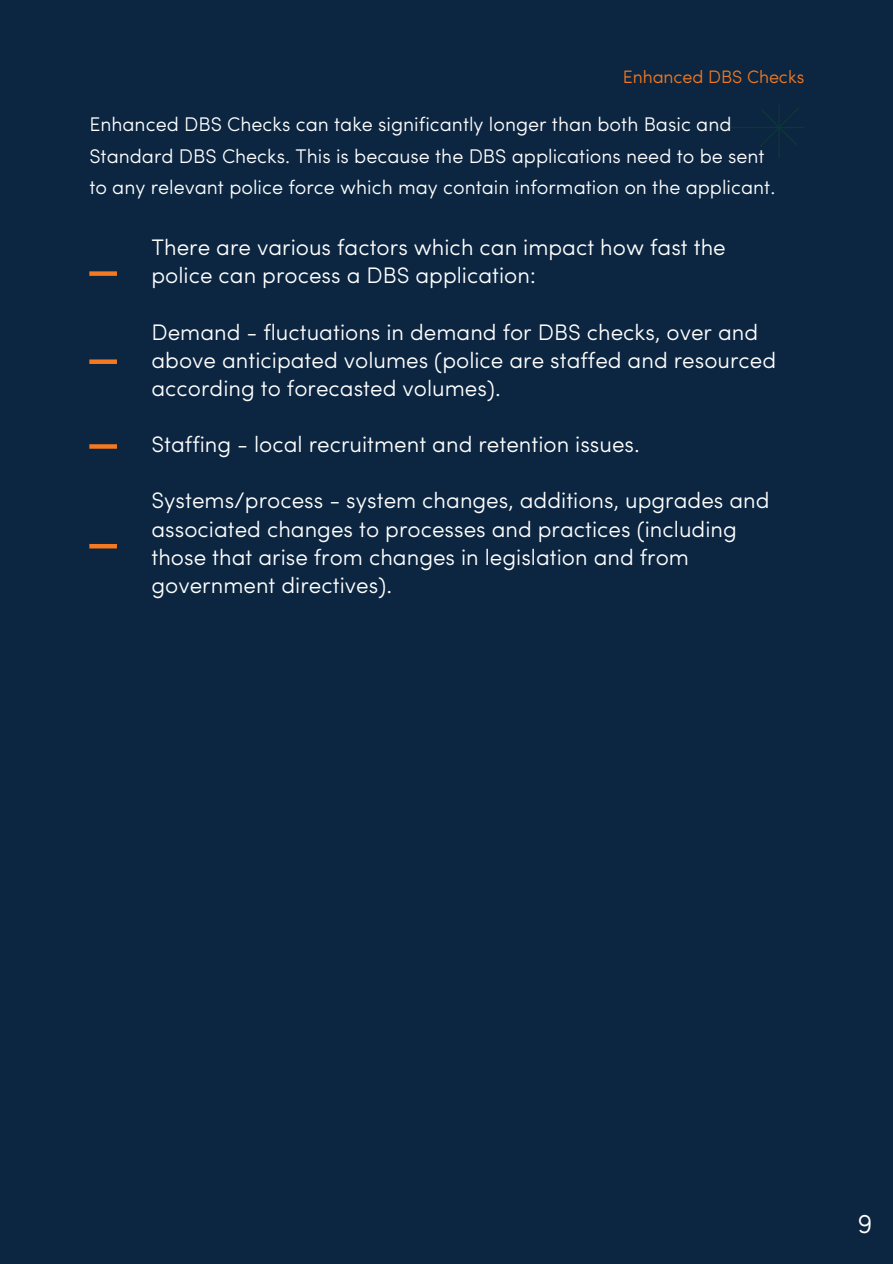
<style>
.page{position:relative;width:893px;height:1264px;background:#fff}
.page>*{position:absolute;margin:0;border:0;box-sizing:border-box;transform-origin:0 0}
.t1{font:300 27px "Sofia Pro";color:#fff}
.t2{font:300 22.5px/28.2px "Sofia Pro";color:#fff}
.t3{font:300 19.8px/31.5px "Sofia Pro";color:#fff}
.t4{font:300 18px "Sofia Pro";letter-spacing:-.005em;color:#f47920}
</style>
<div class="page">
<div style="left:0;top:0;width:892px;height:1263px;background:#0c2641"></div>
<svg style="left:714px;top:105px;width:90px;height:53px"></svg>
<div style="left:89px;top:271px;width:28px;height:5px;background:#f47920"></div>
<div style="left:89px;top:359px;width:28px;height:5px;background:#f47920"></div>
<div style="left:89px;top:444px;width:28px;height:5px;background:#f47920"></div>
<hr style="left:89px;top:544px;width:28px;height:4px;background:#f47920">
<p class="t4" style="left:622px;top:69px;width:183px">Enhanced DBS Checks</p>
<p class="t3" style="left:89px;top:110px;width:687px">Enhanced DBS Checks can take significantly longer than both Basic and<br>Standard DBS Checks. This is because the DBS applications need to be sent to any relevant police force which may contain information on the applicant.</p>
<p class="t2" style="left:151px;top:235px;width:576px">There are various factors which can impact how fast the police can process a DBS application:</p>
<p class="t2" style="left:151px;top:320px;width:626px">Demand - fluctuations in demand for DBS checks, over and above anticipated volumes (police are staffed and resourced according to forecasted volumes).</p>
<p class="t2" style="left:151px;top:432px;width:490px">Staffing - local recruitment and retention issues.</p>
<p class="t2" style="left:151px;top:489px;width:619px">Systems/process - system changes, additions, upgrades and associated changes to processes and practices (including those that arise from changes in legislation and from government directives).</p>
<p class="t1" style="left:857px;top:1212px;width:17px">9</p>
</div>
